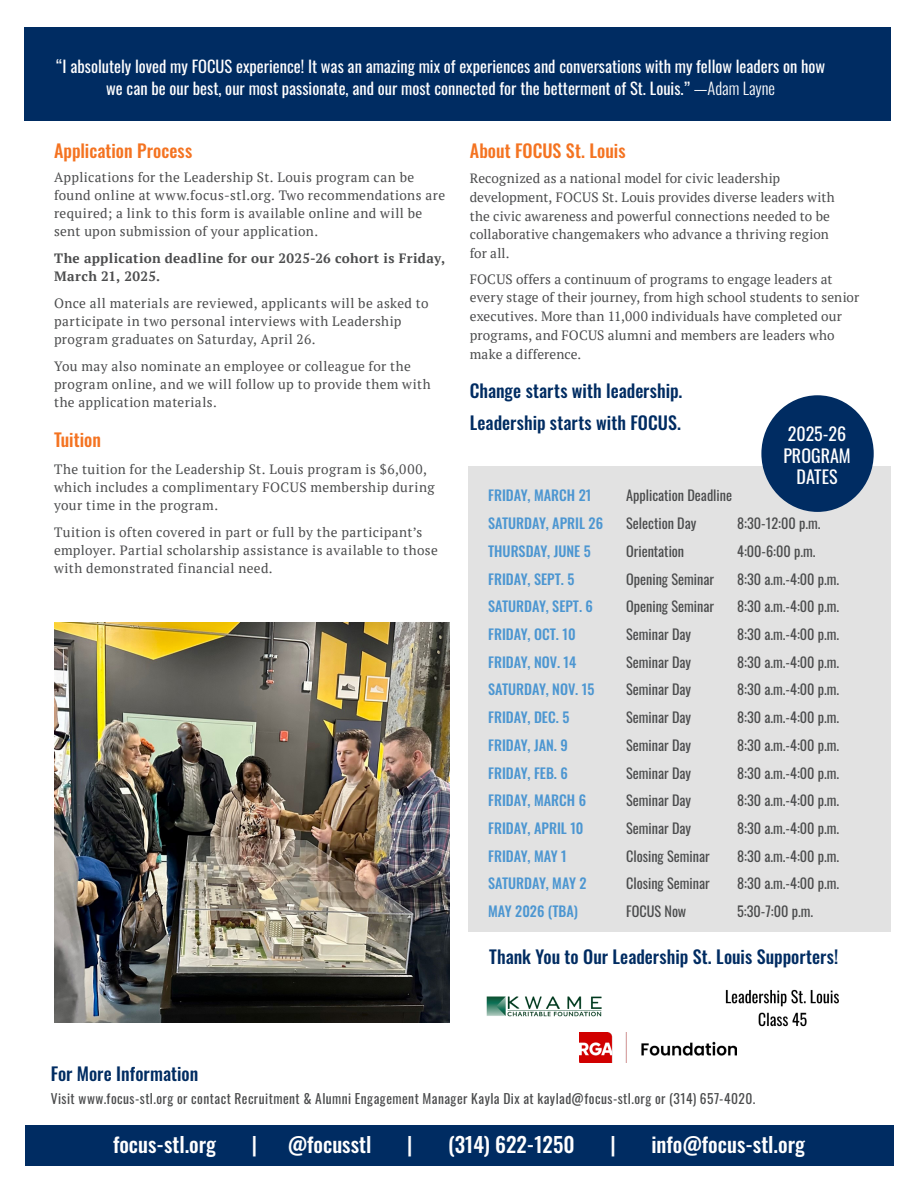
<style>
.page{position:relative;width:918px;height:1188px;background:#fff}
.page>*{position:absolute;margin:0;border:0;box-sizing:border-box;transform-origin:0 0}
.t1{font:500 21px "Oswald";color:#fff}
.sub_2{font:500 18px "Oswald";color:#002c62}
.sub_2-2{font:500 18px "Oswald";color:#f47321}
.t2{font:18px/21.6px "Oswald";color:#fff;text-align:center}
.Text{font:500 18px "Oswald";letter-spacing:-.005em;color:#f47321}
.Quotes{font:16.5px/22.5px "Oswald";color:#fff;text-align:center}
.t3{font:14.25px "Oswald";color:#4b4c4d}
.t4{font:500 14.25px "Oswald";color:#4c96d1}
.Text-2{font:13.5px/18px "PT Serif";letter-spacing:.03em;color:#4b4c4d}
.new_body{font:13.5px/18.8px "PT Serif";letter-spacing:.01em;color:#4b4c4d}
.new_body-2{font:13.5px "Oswald";letter-spacing:.035em;color:#4b4c4d}
.Text-3{font:700 13.5px/18px "PT Serif";letter-spacing:.02em;color:#4b4c4d}
.s1{font-weight:300}
</style>
<div class="page">
<img style="left:54px;top:622px;width:396px;height:400px">
<div style="left:468px;top:466px;width:423px;height:466px;background:#e2e2e2"></div>
<div style="left:761px;top:395px;width:113px;height:117px;background:#002c62;border-radius:50%"></div>
<div style="left:25px;top:1125px;width:868px;height:41px;background:#002c62"></div>
<div style="left:25px;top:27px;width:866px;height:93px;background:#002c62"></div>
<img style="left:579px;top:1033px;width:157px;height:29px">
<img style="left:486px;top:996px;width:116px;height:21px">
<img style="left:725px;top:989px;width:114px;height:38px">
<p class="Quotes" style="left:56px;top:53px;width:770px">“I absolutely loved my FOCUS experience! It was an amazing mix of experiences and conversations with my fellow leaders on how we can be our best, our most passionate, and our most connected for the betterment of St. Louis.” <span class="s1">—Adam Layne</span></p>
<p class="sub_2-2" style="left:54px;top:141px;width:140px">Application Process</p>
<p class="Text-2" style="left:54px;top:168px;width:393px">Applications for the Leadership St. Louis program can be found online at www.focus-stl.org. Two recommendations are required; a link to this form is available online and will be sent upon submission of your application.</p>
<p class="Text-3" style="left:54px;top:249px;width:393px">The application deadline for our 2025-26 cohort is Friday,<br>March 21, 2025.</p>
<p class="Text-2" style="left:54px;top:294px;width:376px">Once all materials are reviewed, applicants will be asked to participate in two personal interviews with Leadership program graduates on Saturday, April 26.</p>
<p class="Text-2" style="left:54px;top:357px;width:378px">You may also nominate an employee or colleague for the program online, and we will follow up to provide them with the application materials.</p>
<p class="Text" style="left:54px;top:431px;width:48px">Tuition</p>
<p class="Text-2" style="left:54px;top:460px;width:382px">The tuition for the Leadership St. Louis program is $6,000, which includes a complimentary FOCUS membership during your time in the program.</p>
<p class="Text-2" style="left:54px;top:523px;width:385px">Tuition is often covered in part or full by the participant’s employer. Partial scholarship assistance is available to those with demonstrated financial need.</p>
<p class="sub_2-2" style="left:470px;top:141px;width:157px">About FOCUS St. Louis</p>
<p class="new_body" style="left:470px;top:169px;width:367px">Recognized as a national model for civic leadership development, FOCUS St. Louis provides diverse leaders with the civic awareness and powerful connections needed to be collaborative changemakers who advance a thriving region for all.</p>
<p class="new_body" style="left:470px;top:269px;width:391px">FOCUS offers a continuum of programs to engage leaders at every stage of their journey, from high school students to senior executives. More than 11,000 individuals have completed our programs, and FOCUS alumni and members are leaders who make a difference.</p>
<p class="sub_2" style="left:470px;top:381px;width:214px">Change starts with leadership.</p>
<p class="sub_2" style="left:470px;top:413px;width:213px">Leadership starts with FOCUS.</p>
<p class="t2" style="left:783px;top:421px;width:69px">2025-26<br>PROGRAM<br>DATES</p>
<p class="t4" style="left:488px;top:488px;width:105px">FRIDAY, MARCH 21</p>
<p class="t3" style="left:626px;top:483px;width:107px">Application Deadline</p>
<p class="t4" style="left:488px;top:516px;width:116px">SATURDAY, APRIL 26</p>
<p class="t3" style="left:626px;top:511px;width:72px">Selection Day</p>
<p class="t3" style="left:737px;top:511px;width:85px">8:30-12:00 p.m.</p>
<p class="t4" style="left:488px;top:544px;width:104px">THURSDAY, JUNE 5</p>
<p class="t3" style="left:626px;top:538px;width:60px">Orientation</p>
<p class="t3" style="left:737px;top:538px;width:80px">4:00-6:00 p.m.</p>
<p class="t4" style="left:488px;top:571px;width:88px">FRIDAY, SEPT. 5</p>
<p class="t3" style="left:626px;top:566px;width:89px">Opening Seminar</p>
<p class="t3" style="left:737px;top:566px;width:104px">8:30 a.m.-4:00 p.m.</p>
<p class="t4" style="left:488px;top:599px;width:106px">SATURDAY, SEPT. 6</p>
<p class="t3" style="left:626px;top:594px;width:89px">Opening Seminar</p>
<p class="t3" style="left:737px;top:594px;width:104px">8:30 a.m.-4:00 p.m.</p>
<p class="t4" style="left:488px;top:627px;width:89px">FRIDAY, OCT. 10</p>
<p class="t3" style="left:626px;top:622px;width:67px">Seminar Day</p>
<p class="t3" style="left:737px;top:622px;width:104px">8:30 a.m.-4:00 p.m.</p>
<p class="t4" style="left:488px;top:654px;width:90px">FRIDAY, NOV. 14</p>
<p class="t3" style="left:626px;top:649px;width:67px">Seminar Day</p>
<p class="t3" style="left:737px;top:649px;width:104px">8:30 a.m.-4:00 p.m.</p>
<p class="t4" style="left:488px;top:682px;width:108px">SATURDAY, NOV. 15</p>
<p class="t3" style="left:626px;top:677px;width:67px">Seminar Day</p>
<p class="t3" style="left:737px;top:677px;width:104px">8:30 a.m.-4:00 p.m.</p>
<p class="t4" style="left:488px;top:710px;width:83px">FRIDAY, DEC. 5</p>
<p class="t3" style="left:626px;top:705px;width:67px">Seminar Day</p>
<p class="t3" style="left:737px;top:705px;width:104px">8:30 a.m.-4:00 p.m.</p>
<p class="t4" style="left:488px;top:738px;width:81px">FRIDAY, JAN. 9</p>
<p class="t3" style="left:626px;top:732px;width:67px">Seminar Day</p>
<p class="t3" style="left:737px;top:732px;width:104px">8:30 a.m.-4:00 p.m.</p>
<p class="t4" style="left:488px;top:765px;width:81px">FRIDAY, FEB. 6</p>
<p class="t3" style="left:626px;top:760px;width:67px">Seminar Day</p>
<p class="t3" style="left:737px;top:760px;width:104px">8:30 a.m.-4:00 p.m.</p>
<p class="t4" style="left:488px;top:793px;width:99px">FRIDAY, MARCH 6</p>
<p class="t3" style="left:626px;top:788px;width:67px">Seminar Day</p>
<p class="t3" style="left:737px;top:788px;width:104px">8:30 a.m.-4:00 p.m.</p>
<p class="t4" style="left:488px;top:821px;width:97px">FRIDAY, APRIL 10</p>
<p class="t3" style="left:626px;top:816px;width:67px">Seminar Day</p>
<p class="t3" style="left:737px;top:816px;width:104px">8:30 a.m.-4:00 p.m.</p>
<p class="t4" style="left:488px;top:849px;width:80px">FRIDAY, MAY 1</p>
<p class="t3" style="left:626px;top:843px;width:85px">Closing Seminar</p>
<p class="t3" style="left:737px;top:843px;width:104px">8:30 a.m.-4:00 p.m.</p>
<p class="t4" style="left:488px;top:876px;width:100px">SATURDAY, MAY 2</p>
<p class="t3" style="left:626px;top:871px;width:85px">Closing Seminar</p>
<p class="t3" style="left:737px;top:871px;width:104px">8:30 a.m.-4:00 p.m.</p>
<p class="t4" style="left:488px;top:904px;width:91px">MAY 2026 (TBA)</p>
<p class="t3" style="left:626px;top:899px;width:62px">FOCUS Now</p>
<p class="t3" style="left:737px;top:899px;width:78px">5:30-7:00 p.m.</p>
<p class="sub_2" style="left:489px;top:948px;width:351px">Thank You to Our Leadership St. Louis Supporters!</p>
<p class="sub_2" style="left:51px;top:1065px;width:149px">For More Information</p>
<p class="new_body-2" style="left:51px;top:1087px;width:706px">Visit www.focus-stl.org or contact Recruitment &amp; Alumni Engagement Manager Kayla Dix at kaylad@focus-stl.org or (314) 657-4020.</p>
<p class="t1" style="left:113px;top:1134px;width:105px">focus-stl.org</p>
<p class="t1" style="left:252px;top:1134px;width:7px">|</p>
<p class="t1" style="left:288px;top:1134px;width:85px">@focusstl</p>
<p class="t1" style="left:407px;top:1134px;width:7px">|</p>
<p class="t1" style="left:448px;top:1134px;width:128px">(314) 622-1250</p>
<p class="t1" style="left:610px;top:1134px;width:7px">|</p>
<p class="t1" style="left:651px;top:1134px;width:155px">info@focus-stl.org</p>
</div>
